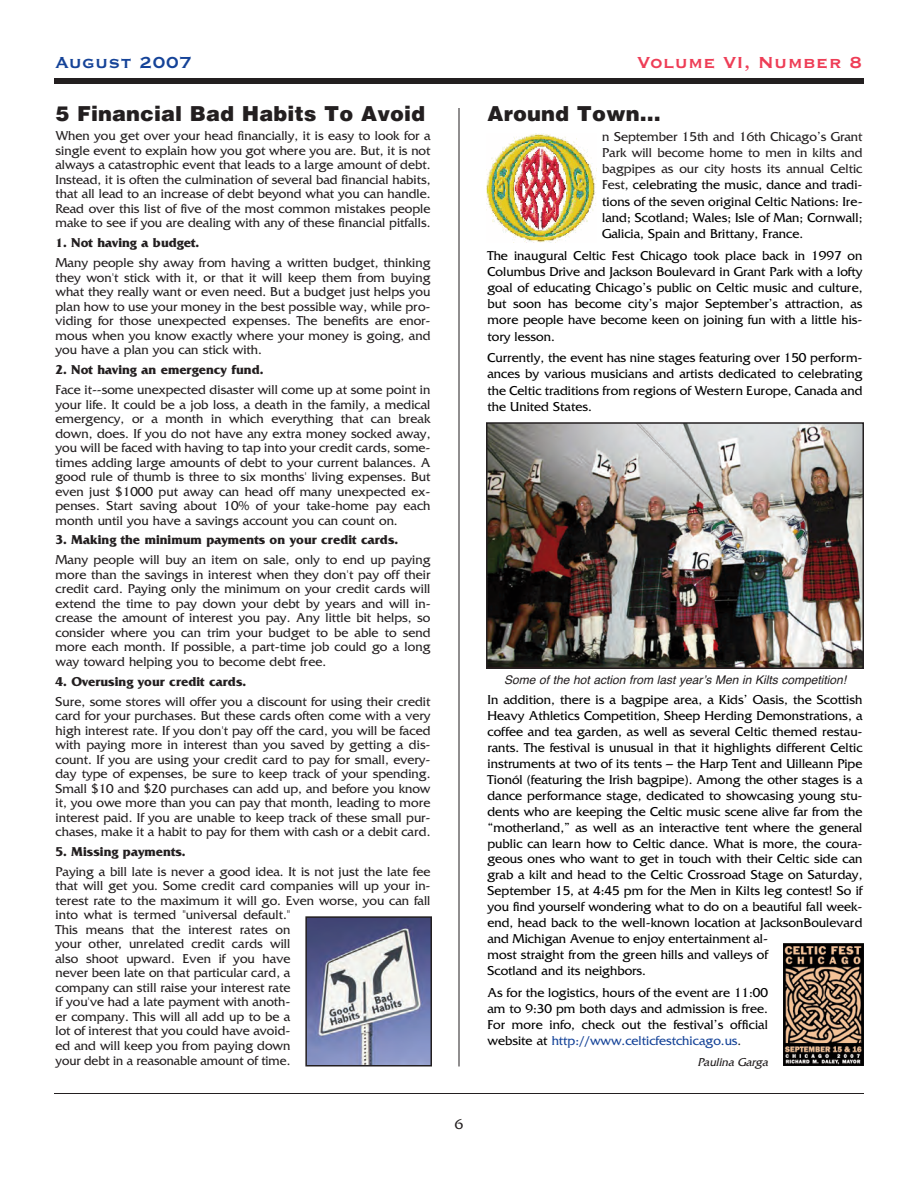
<style>
.page{position:relative;width:918px;height:1188px;background:#fff}
.page>*{position:absolute;margin:0;border:0;box-sizing:border-box;transform-origin:0 0}
.t1{font:900 21px "Helvetica";color:#231f20}
.t2{font:700 21px "Copperplate Gothic BT";color:#ee3d56}
.t3{font:700 21px "Copperplate Gothic BT";color:#154398}
.t4{font:15px "Friz Quadrata";color:#231f20}
.t5{font:13.5px/14.5px "Friz Quadrata";color:#231f20;text-align:justify}
.t6{font:13.5px/15.9px "Friz Quadrata";color:#000;text-align:justify}
.t7{font:700 13.5px "Friz Quadrata";color:#231f20}
.t8{font:italic 12px "Helvetica";color:#231f20}
.t9{font:italic 12px "Friz Quadrata";color:#231f20}
.s1{color:#231f20}
.s2{color:#154398}
</style>
<div class="page">
<hr style="left:54px;top:1093px;width:810px;height:1px;background:#231f20">
<div style="left:54px;top:78px;width:810px;height:6px;background:#231f20"></div>
<hr style="left:459px;top:108px;width:1px;height:958px;background:#231f20">
<img style="left:308px;top:919px;width:121px;height:145px">
<div style="left:305px;top:916px;width:127px;height:151px;border:2px solid #231f20"></div>
<img style="left:486px;top:134px;width:110px;height:108px">
<img style="left:783px;top:944px;width:80px;height:122px">
<img style="left:489px;top:425px;width:372px;height:241px">
<div style="left:486px;top:422px;width:378px;height:247px;border:2px solid #231f20"></div>
<h1 class="t3" style="left:56px;top:49px;width:138px">August 2007</h1>
<h1 class="t2" style="left:637px;top:49px;width:227px">Volume VI, Number 8</h1>
<h1 class="t1" style="left:56px;top:101px;width:371px">5 Financial Bad Habits To Avoid</h1>
<p class="t5" style="left:56px;top:129px;width:377px">When you get over your head financially, it is easy to look for a single event to explain how you got where you are. But, it is not always a catastrophic event that leads to a large amount of debt.<br>Instead, it is often the culmination of several bad financial habits, that all lead to an increase of debt beyond what you can handle.<br>Read over this list of five of the most common mistakes people make to see if you are dealing with any of these financial pitfalls.</p>
<p class="t7" style="left:56px;top:235px;width:145px">1. Not having a budget.</p>
<p class="t5" style="left:56px;top:255px;width:377px">Many people shy away from having a written budget, thinking they won't stick with it, or that it will keep them from buying what they really want or even need. But a budget just helps you plan how to use your money in the best possible way, while pro&shy;viding for those unexpected expenses. The benefits are enor&shy;mous when you know exactly where your money is going, and you have a plan you can stick with.</p>
<p class="t7" style="left:56px;top:362px;width:210px">2. Not having an emergency fund.</p>
<p class="t5" style="left:56px;top:382px;width:377px">Face it--some unexpected disaster will come up at some point in your life. It could be a job loss, a death in the family, a medical emergency, or a month in which everything that can break down, does. If you do not have any extra money socked away, you will be faced with having to tap into your credit cards, some&shy;times adding large amounts of debt to your current balances. A good rule of thumb is three to six months' living expenses. But even just $1000 put away can head off many unexpected ex&shy;penses. Start saving about 10% of your take-home pay each month until you have a savings account you can count on.</p>
<p class="t7" style="left:56px;top:532px;width:344px">3. Making the minimum payments on your credit cards.</p>
<p class="t5" style="left:56px;top:552px;width:377px">Many people will buy an item on sale, only to end up paying more than the savings in interest when they don't pay off their credit card. Paying only the minimum on your credit cards will extend the time to pay down your debt by years and will in&shy;crease the amount of interest you pay. Any little bit helps, so consider where you can trim your budget to be able to send more each month. If possible, a part-time job could go a long way toward helping you to become debt free.</p>
<p class="t7" style="left:56px;top:673px;width:192px">4. Overusing your credit cards.</p>
<p class="t5" style="left:56px;top:694px;width:377px">Sure, some stores will offer you a discount for using their credit card for your purchases. But these cards often come with a very high interest rate. If you don't pay off the card, you will be faced with paying more in interest than you saved by getting a dis&shy;count. If you are using your credit card to pay for small, every&shy;day type of expenses, be sure to keep track of your spending.<br>Small $10 and $20 purchases can add up, and before you know it, you owe more than you can pay that month, leading to more interest paid. If you are unable to keep track of these small pur&shy;chases, make it a habit to pay for them with cash or a debit card.</p>
<p class="t7" style="left:56px;top:843px;width:132px">5. Missing payments.</p>
<p class="t5" style="left:56px;top:864px;width:377px;text-align:left">Paying a bill late is never a good idea. It is not just the late fee that will get you. Some credit card companies will up your in&shy;terest rate to the maximum it will go. Even worse, you can fall into what is termed "universal default."<br>This means that the interest rates on<br>your other, unrelated credit cards will<br>also shoot upward. Even if you have<br>never been late on that particular card, a<br>company can still raise your interest rate<br>if you've had a late payment with anoth-<br>er company. This will all add up to be a<br>lot of interest that you could have avoid-<br>ed and will keep you from paying down<br>your debt in a reasonable amount of time.</p>
<h1 class="t1" style="left:488px;top:101px;width:175px">Around Town…</h1>
<p class="t6" style="left:602px;top:128px;width:262px"><span class="s1">n September 15th and 16th Chicago’s Grant Park will become home to men in kilts and bagpipes as our city hosts its annual Celtic Fest,</span> celebrating the music, dance and tradi&shy;tions of the seven original Celtic Nations: Ire&shy;land; Scotland; Wales; Isle of Man; Cornwall; Galicia, Spain and Brittany, France.</p>
<p class="t6" style="left:487px;top:247px;width:377px">The inaugural Celtic Fest Chicago took place back in 1997 on Columbus Drive and Jackson Boulevard in Grant Park with a lofty goal of educating Chicago’s public on Celtic music and culture, but soon has become city’s major September’s attraction, as more people have become keen on joining fun with a little his&shy;tory lesson.</p>
<p class="t6" style="left:487px;top:349px;width:377px">Currently, the event has nine stages featuring over 150 perform&shy;ances by various musicians and artists dedicated to celebrating the Celtic traditions from regions of Western Europe, Canada and the United States.</p>
<p class="t4" style="left:455px;top:1115px;width:10px">6</p>
<p class="t8" style="left:504px;top:673px;width:348px">Someofthehotactionfrom lastyearʼsMeninKiltscompetition!</p>
<p class="t6" style="left:487px;top:691px;width:377px;text-align:left">In addition, there is a bagpipe area, a Kids’ Oasis, the Scottish Heavy Athletics Competition, Sheep Herding Demonstrations, a coffee and tea garden, as well as several Celtic themed restau&shy;rants. The festival is unusual in that it highlights different Celtic instruments at two of its tents – the Harp Tent and Uilleann Pipe Tionól (featuring the Irish bagpipe). Among the other stages is a dance performance stage, dedicated to showcasing young stu&shy;dents who are keeping the Celtic music scene alive far from the “motherland,” as well as an interactive tent where the general public can learn how to Celtic dance. What is more, the coura&shy;geous ones who want to get in touch with their Celtic side can grab a kilt and head to the Celtic Crossroad Stage on Saturday, September 15, at 4:45 pm for the Men in Kilts leg contest! So if you find yourself wondering what to do on a beautiful fall week&shy;end, head back to the well-known location at JacksonBoulevard and Michigan Avenue to enjoy entertainment al-<br>most straight from the green hills and valleys of<br>Scotland and its neighbors.</p>
<p class="t6" style="left:487px;top:984px;width:282px">As for the logistics, hours of the event are 11:00 am to 9:30 pm both days and admission is free.<br>For more info, check out the festival’s official website at <span class="s2">http://www.celticfestchicago.us</span><span class="s1">.</span></p>
<p class="t9" style="left:697px;top:1054px;width:74px">Paulina Garga</p>
</div>
